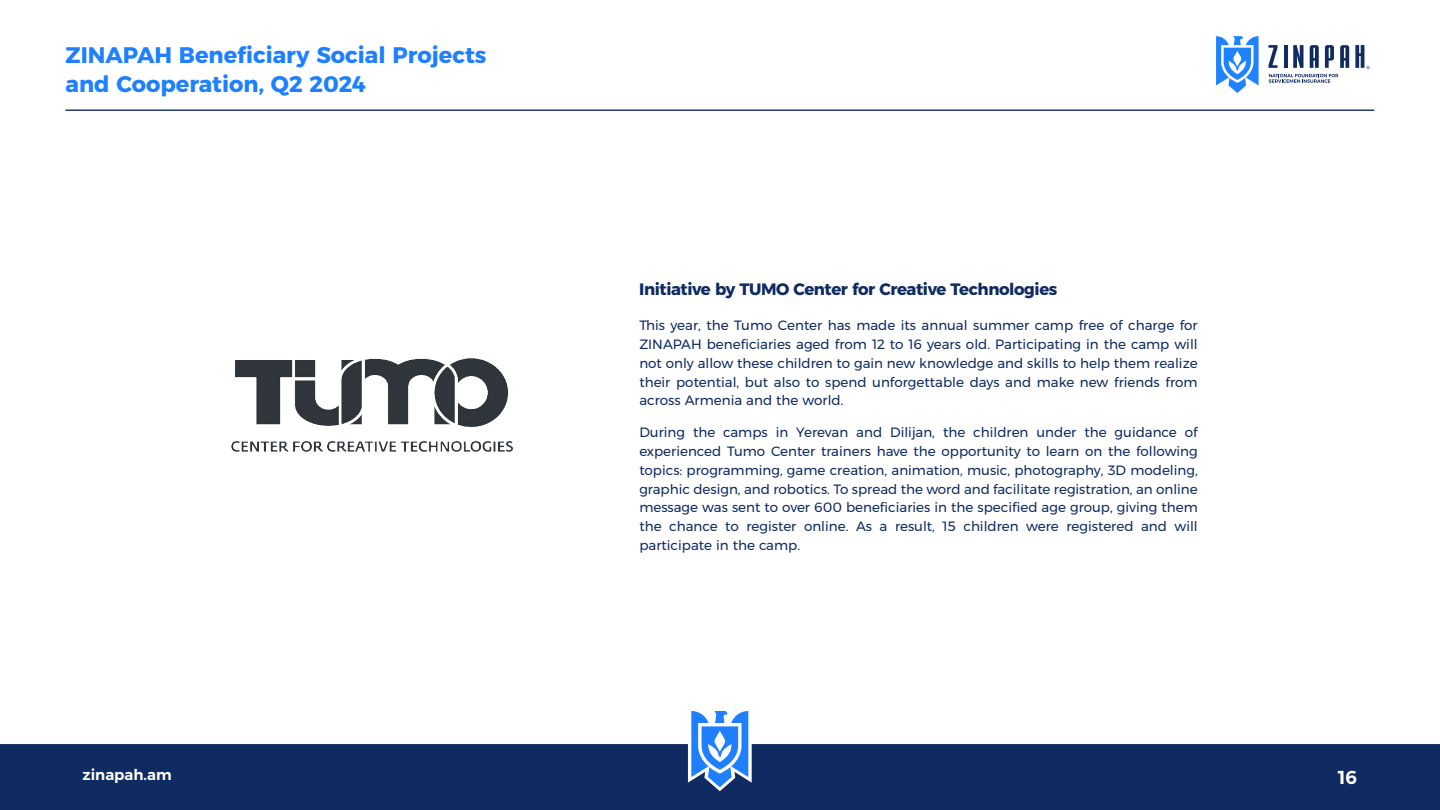
<style>
.page{position:relative;width:1440px;height:810px;background:#fff}
.page>*{position:absolute;margin:0;border:0;box-sizing:border-box;transform-origin:0 0}
.t1{font:700 22.5px/29.2px "Montserratarm";color:#1f80ff}
.t2{font:600 18.75px "Montserratarm";color:#fff}
.t3{font:700 16.5px "Montserratarm";letter-spacing:-.025em;color:#102b61}
.t4{font:600 15px "Montserratarm";color:#fff}
.t5{font:13.5px/18.8px "Montserratarm";color:#102b61;text-align:justify}
</style>
<div class="page">
<hr style="left:65px;top:110px;width:1309px;height:1px;background:#233964">
<svg style="left:691px;top:711px;width:57px;height:33px"></svg>
<div style="left:0;top:744px;width:1440px;height:66px;background:#102b61"></div>
<svg style="left:1269px;top:74px;width:69px;height:9px"></svg>
<svg style="left:1216px;top:36px;width:43px;height:57px"></svg>
<svg style="left:1269px;top:45px;width:9px;height:23px"></svg>
<hr style="left:1284px;top:45px;width:3px;height:23px;background:#0f2b61">
<svg style="left:1293px;top:45px;width:11px;height:23px"></svg>
<svg style="left:1310px;top:45px;width:9px;height:23px"></svg>
<svg style="left:1325px;top:45px;width:9px;height:23px"></svg>
<svg style="left:1340px;top:45px;width:9px;height:23px"></svg>
<svg style="left:1355px;top:45px;width:15px;height:24px"></svg>
<img style="left:232px;top:358px;width:281px;height:94px">
<h1 class="t1" style="left:66px;top:40px;width:423px">ZINAPAH Beneficiary Social Projects and Cooperation, Q2 2024</h1>
<p class="t3" style="left:639px;top:276px;width:420px">Initiative by TUMO Center for Creative Technologies</p>
<p class="t5" style="left:639px;top:316px;width:560px">This year, the Tumo Center has made its annual summer camp free of charge for ZINAPAH beneficiaries aged from 12 to 16 years old. Participating in the camp will not only allow these children to gain new knowledge and skills to help them realize their potential, but also to spend unforgettable days and make new friends from across Armenia and the world.</p>
<p class="t5" style="left:639px;top:423px;width:560px">During the camps in Yerevan and Dilijan, the children under the guidance of experienced Tumo Center trainers have the opportunity to learn on the following topics: programming, game creation, animation, music, photography, 3D modeling, graphic design, and robotics. To spread the word and facilitate registration, an online message was sent to over 600 beneficiaries in the specified age group, giving them the chance to register online. As a result, 15 children were registered and will participate in the camp.</p>
<p class="t4" style="left:83px;top:763px;width:91px">zinapah.am</p>
<h2 class="t2" style="left:1338px;top:763px;width:21px">16</h2>
</div>
